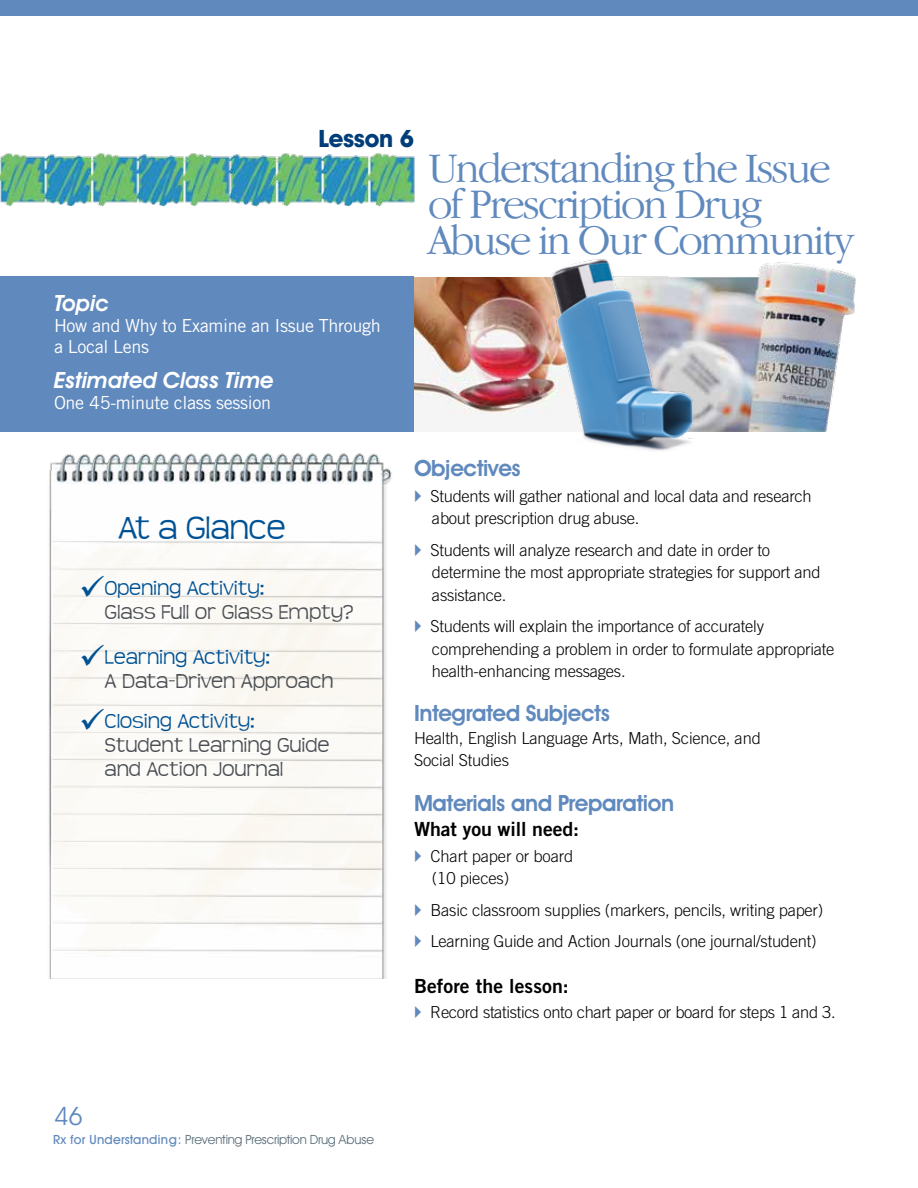
<style>
.page{position:relative;width:918px;height:1188px;background:#fff}
.page>*{position:absolute;margin:0;border:0;box-sizing:border-box;transform-origin:0 0}
.t1{font:300 43.5px/36px "Garamond IT Cby BT";letter-spacing:-.05em;color:#6089bd}
.t2{font:300 36px "Teen";letter-spacing:-.02em;color:#005295}
.t3{font:25.5px "Avant Garde IT Cby BT";color:#6089bd}
.t4{font:700 24px "Avant Garde IT Cby BT";color:#003d79}
.t5{font:300 22.5px/24px "Teen";letter-spacing:-.01em;color:#4b4f54}
.t6{font:600 22.5px "Avant Garde IT Cby BT";letter-spacing:-.02em;color:#6089bd}
.t7{font:italic 600 22.5px "Avant Garde IT Cby BT";letter-spacing:-.01em;color:#fff}
.t8{font:19.5px "Trade Gothic Bold Two";letter-spacing:.005em;color:#000}
.t9{font:18px/21px "Trade Gothic";letter-spacing:-.02em;color:#fff}
.t10{font:300 16.5px/22.5px "Trade Gothic";letter-spacing:-.015em;color:#000}
.t11{font:12.75px "Avant Garde IT Cby BT";letter-spacing:-.02em;color:#5c6f7c}
.s1{color:#005295}
.s2{font-weight:500;color:#6089bd}
</style>
<div class="page">
<div style="left:0;top:277px;width:414px;height:155px;background:#6089bd"></div>
<img style="left:695px;top:262px;width:161px;height:170px">
<img style="left:414px;top:277px;width:109px;height:138px">
<img style="left:523px;top:259px;width:172px;height:192px">
<img style="left:0;top:153px;width:415px;height:54px">
<div style="left:0;top:0;width:918px;height:16px;background:#6089bd"></div>
<img style="left:49px;top:453px;width:343px;height:525px">
<img style="left:54px;top:486px;width:326px;height:493px">
<svg style="left:105px;top:601px;width:33px;height:1px"></svg>
<h3 class="t4" style="left:319px;top:124px;width:97px">Lesson 6</h3>
<h3 class="t7" style="left:54px;top:290px;width:56px">Topic</h3>
<p class="t9" style="left:54px;top:315px;width:328px">How and Why to Examine an Issue Through a Local Lens</p>
<h3 class="t7" style="left:54px;top:366px;width:221px">Estimated Class Time</h3>
<p class="t9" style="left:54px;top:392px;width:219px">One 45-minute class session</p>
<h1 class="t1" style="left:428px;top:149px;width:427px">Understanding the Issue of Prescription Drug<br>Abuse in Our Community</h1>
<h2 class="t2" style="left:118px;top:509px;width:169px">At a Glance</h2>
<h3 class="t5" style="left:105px;top:577px;width:251px;text-indent:-26px"><span class="s1">✓Opening Activity:<br></span>Glass Full or Glass Empty?</h3>
<h3 class="t5" style="left:105px;top:645px;width:230px;text-indent:-26px"><span class="s1">✓Learning Activity:<br></span>A Data-Driven Approach</h3>
<h3 class="t5" style="left:105px;top:709px;width:226px;text-indent:-26px"><span class="s1">✓Closing Activity:<br></span>Student Learning Guide and Action Journal</h3>
<h3 class="t3" style="left:54px;top:1101px;width:30px">46</h3>
<p class="t11" style="left:53px;top:1132px;width:323px"><span class="s2">Rx for Understanding:</span> Preventing Prescription Drug Abuse</p>
<h3 class="t6" style="left:414px;top:455px;width:108px">Objectives</h3>
<p class="t10" style="left:430px;top:484px;width:383px">Students will gather national and local data and research about prescription drug abuse.</p>
<p class="t10" style="left:430px;top:538px;width:392px">Students will analyze research and date in order to determine the most appropriate strategies for support and assistance.</p>
<p class="t10" style="left:430px;top:615px;width:405px">Students will explain the importance of accurately comprehending a problem in order to formulate appropriate health-enhancing messages.</p>
<h3 class="t6" style="left:414px;top:700px;width:197px">Integrated Subjects</h3>
<p class="t10" style="left:414px;top:727px;width:348px">Health, English Language Arts, Math, Science, and<br>Social Studies</p>
<h3 class="t6" style="left:414px;top:789px;width:262px">Materials and Preparation</h3>
<p class="t8" style="left:414px;top:817px;width:167px">What you will need:</p>
<p class="t10" style="left:431px;top:844px;width:144px">Chart paper or board (10 pieces)</p>
<p class="t10" style="left:430px;top:894px;width:394px;line-height:31.5px">Basic classroom supplies (markers, pencils, writing paper)<br>Learning Guide and Action Journals (one journal/student)</p>
<p class="t8" style="left:414px;top:974px;width:156px">Before the lesson:</p>
<p class="t10" style="left:430px;top:1001px;width:407px">Record statistics onto chart paper or board for steps 1 and 3.</p>
</div>
